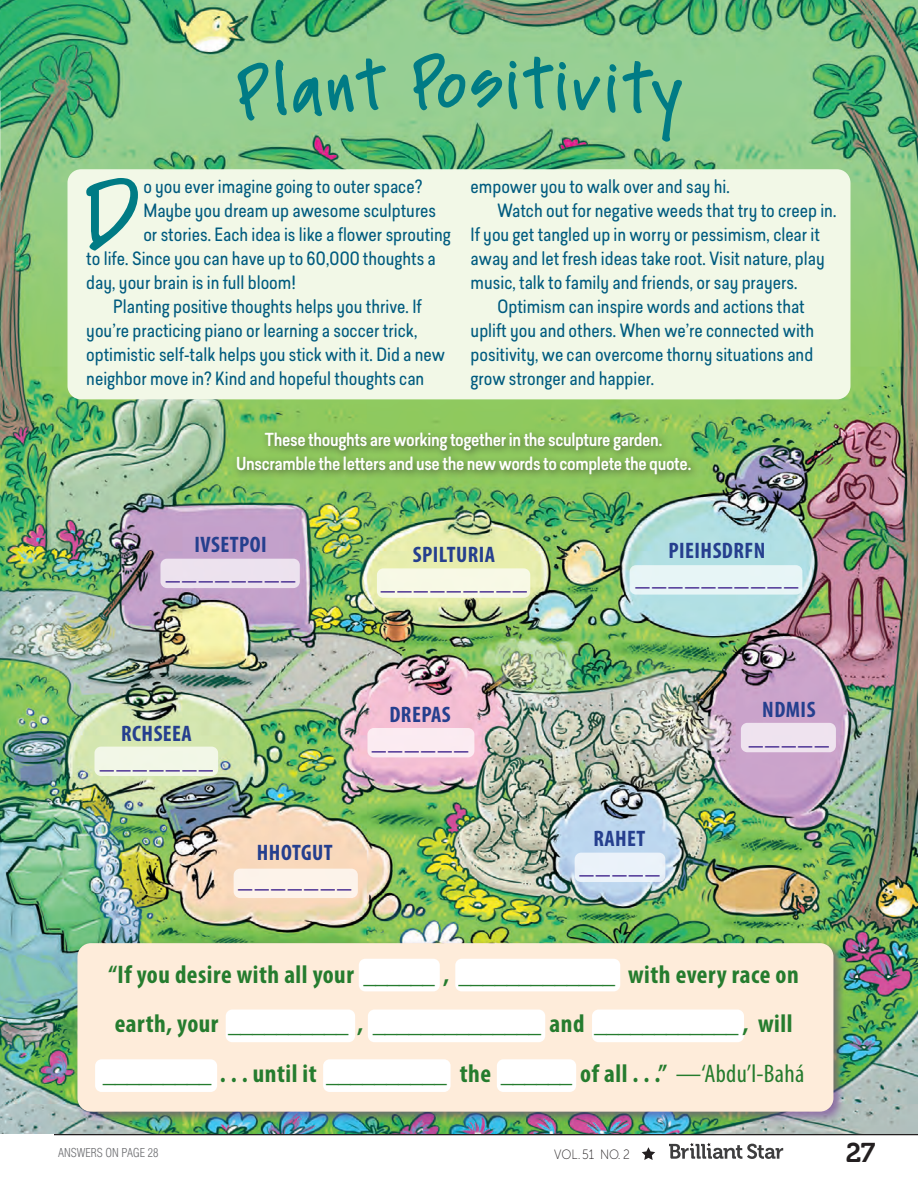
<style>
.page{position:relative;width:918px;height:1188px;background:#fff}
.page>*{position:absolute;margin:0;border:0;box-sizing:border-box;transform-origin:0 0}
.t1{font:700 85.35px "Soli Px";color:#007b85}
.t2{font:700 66px "Soli Px";color:#007b85}
.t3{font:700 condensed 28.5px "Myriad Pro";color:#482e92}
.t4{font:27px "Museo 700";color:#231f20}
.t5{font:700 condensed 25.5px/49.5px "Myriad Pro";letter-spacing:.02em;color:#257c2e}
.t6{font:700 condensed 22.5px "Myriad Pro";letter-spacing:.02em;color:#253f8e}
.t7{font:18px/24px "Predige Rounded";color:#005b7f}
.Normal_Brilliant_Sta{font:500 17.7px/24px "Predige Rounded";letter-spacing:-.02em;color:#fff;text-align:center}
.t8{font:13.5px "Museo Sans 100";color:#231f20;scale:.9 1}
.t9{font:300 condensed 12px "Helvetica";color:#6c6d70}
.s1{font-weight:400}
</style>
<div class="page">
<svg style="left:669px;top:1143px;width:114px;height:16px"></svg>
<svg style="left:642px;top:1147px;width:13px;height:13px"></svg>
<hr style="left:54px;top:1133px;width:864px;height:2px;background:#231f20">
<img style="left:0;top:0;width:918px;height:1133px">
<div style="left:68px;top:169px;width:782px;height:230px;background:#f2f8e7;border-radius:14px"></div>
<div style="left:75px;top:940px;width:771px;height:184px;background:#6e2c91;opacity:.54"></div>
<div style="left:77px;top:943px;width:756px;height:169px;background:#feecda;border-radius:14px"></div>
<div style="left:232px;top:428px;width:469px;height:56px;background:#231f20;opacity:.6"></div>
<div style="left:455px;top:959px;width:165px;height:32px;background:#fff;border-radius:6px"></div>
<div style="left:359px;top:959px;width:81px;height:32px;background:#fff;border-radius:6px"></div>
<div style="left:377px;top:568px;width:153px;height:30px;background:#f8f9e6;border-radius:6px"></div>
<div style="left:630px;top:565px;width:172px;height:30px;background:#e7f5f6;border-radius:6px"></div>
<div style="left:94px;top:747px;width:124px;height:29px;background:#f2f7e7;border-radius:6px"></div>
<div style="left:575px;top:853px;width:90px;height:29px;background:#eaf2fa;border-radius:6px"></div>
<div style="left:741px;top:723px;width:95px;height:29px;background:#efe3ef;border-radius:6px"></div>
<div style="left:226px;top:1010px;width:129px;height:32px;background:#fff;border-radius:6px"></div>
<div style="left:368px;top:1010px;width:177px;height:32px;background:#fff;border-radius:6px"></div>
<div style="left:592px;top:1010px;width:152px;height:32px;background:#fff;border-radius:6px"></div>
<div style="left:323px;top:1059px;width:128px;height:33px;background:#fff;border-radius:6px"></div>
<div style="left:497px;top:1059px;width:79px;height:33px;background:#fff;border-radius:6px"></div>
<div style="left:95px;top:1059px;width:122px;height:33px;background:#fff;border-radius:6px"></div>
<div style="left:160px;top:559px;width:140px;height:29px;background:#ece2ee;border-radius:6px"></div>
<div style="left:368px;top:728px;width:106px;height:29px;background:#fbebf1;border-radius:6px"></div>
<div style="left:234px;top:869px;width:124px;height:29px;background:#fdf3ea;border-radius:6px"></div>
<img style="left:0;top:163px;width:1px;height:971px">
<img style="left:0;top:71px;width:1px;height:92px">
<div style="left:236px;top:58px;width:152px;height:63px;background:#97cf93"></div>
<div style="left:413px;top:53px;width:53px;height:57px;background:#97cf94"></div>
<div style="left:508px;top:56px;width:174px;height:87px;background:#97cf93"></div>
<p class="t2" style="left:470px;top:45px;width:35px">s</p>
<p class="t1" style="left:85px;top:162px;width:55px">D</p>
<p class="t7" style="left:143px;top:175px;width:281px">o you ever imagine going to outer space?</p>
<p class="t7" style="left:143px;top:199px;width:294px">Maybe you dream up awesome sculptures</p>
<p class="t7" style="left:143px;top:223px;width:309px">or stories. Each idea is like a flower sprouting</p>
<p class="t7" style="left:86px;top:247px;width:351px">to life. Since you can have up to 60,000 thoughts a</p>
<p class="t7" style="left:86px;top:271px;width:211px">day, your brain is in full bloom!</p>
<p class="t7" style="left:86px;top:295px;width:360px;text-indent:27px">Planting positive thoughts helps you thrive. If you’re practicing piano or learning a soccer trick, optimistic self-talk helps you stick with it. Did a new neighbor move in? Kind and hopeful thoughts can</p>
<p class="t7" style="left:471px;top:175px;width:261px">empower you to walk over and say hi.</p>
<p class="t7" style="left:471px;top:199px;width:368px;text-indent:27px">Watch out for negative weeds that try to creep in.<br>If you get tangled up in worry or pessimism, clear it away and let fresh ideas take root. Visit nature, play music, talk to family and friends, or say prayers.</p>
<p class="t7" style="left:471px;top:295px;width:345px;text-indent:27px">Optimism can inspire words and actions that uplift you and others. When we’re connected with positivity, we can overcome thorny situations and grow stronger and happier.</p>
<p class="Normal_Brilliant_Sta" style="left:236px;top:428px;width:457px">These thoughts are working together in the sculpture garden.<br>Unscramble the letters and use the new words to complete the quote.</p>
<p class="t6" style="left:195px;top:530px;width:74px">IVSETPOI</p>
<p class="t3" style="left:166px;top:551px;width:131px">_ _ _ _ _ _ _ _</p>
<p class="t6" style="left:413px;top:540px;width:84px">SPILTURIA</p>
<p class="t3" style="left:381px;top:561px;width:148px">_ _ _ _ _ _ _ _ _</p>
<p class="t6" style="left:121px;top:720px;width:72px">RCHSEEA</p>
<p class="t3" style="left:100px;top:741px;width:115px">_ _ _ _ _ _ _</p>
<p class="t6" style="left:389px;top:701px;width:63px">DREPAS</p>
<p class="t3" style="left:372px;top:722px;width:98px">_ _ _ _ _ _</p>
<p class="t6" style="left:257px;top:838px;width:77px">HHOTGUT</p>
<p class="t3" style="left:238px;top:859px;width:115px">_ _ _ _ _ _ _</p>
<p class="t6" style="left:669px;top:537px;width:98px">PIEIHSDRFN</p>
<p class="t3" style="left:636px;top:558px;width:164px">_ _ _ _ _ _ _ _ _ _</p>
<p class="t6" style="left:594px;top:825px;width:53px">RAHET</p>
<p class="t3" style="left:579px;top:846px;width:82px">_ _ _ _ _</p>
<p class="t6" style="left:762px;top:695px;width:55px">NDMIS</p>
<p class="t3" style="left:749px;top:717px;width:82px">_ _ _ _ _</p>
<p class="t5" style="left:108px;top:949px;width:692px">“If you desire with all your ______ , _____________ with every race on earth, your __________ , ______________ and ____________ , will</p>
<p class="t5" style="left:103px;top:1048px;width:703px">_________ . . . until it __________ the ______ of all . . .” <span class="s1">—‘Abdu’l-Bahá</span></p>
<p class="t9" style="left:58px;top:1145px;width:102px">ANSWERS ON PAGE 28</p>
<p class="t8" style="left:554px;top:1147px;width:86px">VOL.51 NO. 2</p>
<h3 class="t4" style="left:846px;top:1138px;width:31px">27</h3>
</div>
